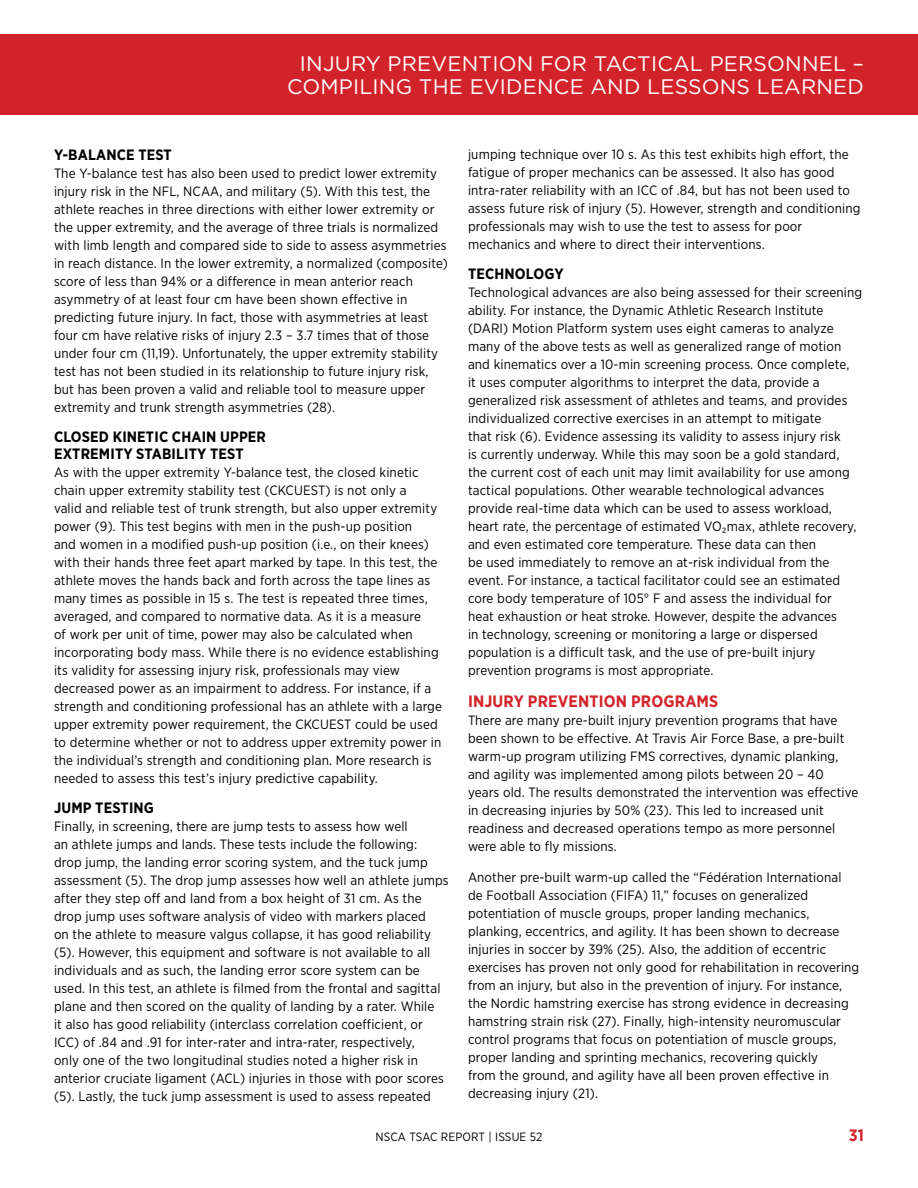
<style>
.page{position:relative;width:918px;height:1188px;background:#fff}
.page>*{position:absolute;margin:0;border:0;box-sizing:border-box;transform-origin:0 0}
.t1{font:21px/22.5px "Gotham";letter-spacing:.01em;color:#fff;text-align:right}
.t2{font:700 16.5px "Gotham Narrow";letter-spacing:.01em;color:#d2232a}
.t3{font:700 15px/16.5px "Gotham Narrow";letter-spacing:.01em;color:#000}
.t4{font:13.5px/18px "Gotham Narrow";letter-spacing:.01em;color:#000}
.t5{font:12px "Gotham Narrow";letter-spacing:.01em;color:#000}
</style>
<div class="page">
<div style="left:0;top:34px;width:918px;height:81px;background:#d2232a"></div>
<h1 class="t1" style="left:287px;top:52px;width:578px">INJURY PREVENTION FOR TACTICAL PERSONNEL –<br>COMPILING THE EVIDENCE AND LESSONS LEARNED</h1>
<p class="t3" style="left:54px;top:147px;width:119px">Y-BALANCE TEST</p>
<p class="t4" style="left:54px;top:164px;width:396px">The Y-balance test has also been used to predict lower extremity injury risk in the NFL, NCAA, and military (5). With this test, the athlete reaches in three directions with either lower extremity or the upper extremity, and the average of three trials is normalized with limb length and compared side to side to assess asymmetries in reach distance. In the lower extremity, a normalized (composite) score of less than 94% or a difference in mean anterior reach asymmetry of at least four cm have been shown effective in predicting future injury. In fact, those with asymmetries at least four cm have relative risks of injury 2.3 – 3.7 times that of those under four cm (11,19). Unfortunately, the upper extremity stability test has not been studied in its relationship to future injury risk, but has been proven a valid and reliable tool to measure upper extremity and trunk strength asymmetries (28).</p>
<p class="t3" style="left:54px;top:429px;width:214px">CLOSED KINETIC CHAIN UPPER<br>EXTREMITY STABILITY TEST</p>
<p class="t4" style="left:54px;top:463px;width:390px">As with the upper extremity Y-balance test, the closed kinetic chain upper extremity stability test (CKCUEST) is not only a<br>valid and reliable test of trunk strength, but also upper extremity power (9). This test begins with men in the push-up position<br>and women in a modified push-up position (i.e., on their knees) with their hands three feet apart marked by tape. In this test, the athlete moves the hands back and forth across the tape lines as many times as possible in 15 s. The test is repeated three times, averaged, and compared to normative data. As it is a measure<br>of work per unit of time, power may also be calculated when incorporating body mass. While there is no evidence establishing its validity for assessing injury risk, professionals may view decreased power as an impairment to address. For instance, if a strength and conditioning professional has an athlete with a large upper extremity power requirement, the CKCUEST could be used to determine whether or not to address upper extremity power in the individual’s strength and conditioning plan. More research is needed to assess this test’s injury predictive capability.</p>
<p class="t3" style="left:54px;top:799px;width:102px">JUMP TESTING</p>
<p class="t4" style="left:54px;top:817px;width:396px">Finally, in screening, there are jump tests to assess how well<br>an athlete jumps and lands. These tests include the following:<br>drop jump, the landing error scoring system, and the tuck jump assessment (5). The drop jump assesses how well an athlete jumps after they step off and land from a box height of 31 cm. As the drop jump uses software analysis of video with markers placed<br>on the athlete to measure valgus collapse, it has good reliability (5). However, this equipment and software is not available to all individuals and as such, the landing error score system can be used. In this test, an athlete is filmed from the frontal and sagittal plane and then scored on the quality of landing by a rater. While<br>it also has good reliability (interclass correlation coefficient, or ICC) of .84 and .91 for inter-rater and intra-rater, respectively,<br>only one of the two longitudinal studies noted a higher risk in anterior cruciate ligament (ACL) injuries in those with poor scores (5). Lastly, the tuck jump assessment is used to assess repeated</p>
<p class="t4" style="left:468px;top:145px;width:394px">jumping technique over 10 s. As this test exhibits high effort, the fatigue of proper mechanics can be assessed. It also has good intra-rater reliability with an ICC of .84, but has not been used to assess future risk of injury (5). However, strength and conditioning professionals may wish to use the test to assess for poor mechanics and where to direct their interventions.</p>
<p class="t3" style="left:468px;top:266px;width:97px">TECHNOLOGY</p>
<p class="t4" style="left:468px;top:283px;width:396px">Technological advances are also being assessed for their screening ability. For instance, the Dynamic Athletic Research Institute (DARI) Motion Platform system uses eight cameras to analyze many of the above tests as well as generalized range of motion and kinematics over a 10-min screening process. Once complete,<br>it uses computer algorithms to interpret the data, provide a generalized risk assessment of athletes and teams, and provides individualized corrective exercises in an attempt to mitigate<br>that risk (6). Evidence assessing its validity to assess injury risk<br>is currently underway. While this may soon be a gold standard,<br>the current cost of each unit may limit availability for use among tactical populations. Other wearable technological advances provide real-time data which can be used to assess workload, heart rate, the percentage of estimated VO₂max, athlete recovery, and even estimated core temperature. These data can then<br>be used immediately to remove an at-risk individual from the event. For instance, a tactical facilitator could see an estimated core body temperature of 105° F and assess the individual for<br>heat exhaustion or heat stroke. However, despite the advances<br>in technology, screening or monitoring a large or dispersed population is a difficult task, and the use of pre-built injury prevention programs is most appropriate.</p>
<p class="t2" style="left:468px;top:690px;width:252px">INJURY PREVENTION PROGRAMS</p>
<p class="t4" style="left:468px;top:711px;width:392px">There are many pre-built injury prevention programs that have been shown to be effective. At Travis Air Force Base, a pre-built warm-up program utilizing FMS correctives, dynamic planking, and agility was implemented among pilots between 20 – 40 years old. The results demonstrated the intervention was effective in decreasing injuries by 50% (23). This led to increased unit readiness and decreased operations tempo as more personnel were able to fly missions.</p>
<p class="t4" style="left:468px;top:868px;width:393px">Another pre-built warm-up called the “Fédération International de Football Association (FIFA) 11,” focuses on generalized potentiation of muscle groups, proper landing mechanics, planking, eccentrics, and agility. It has been shown to decrease injuries in soccer by 39% (25). Also, the addition of eccentric exercises has proven not only good for rehabilitation in recovering from an injury, but also in the prevention of injury. For instance, the Nordic hamstring exercise has strong evidence in decreasing hamstring strain risk (27). Finally, high-intensity neuromuscular control programs that focus on potentiation of muscle groups, proper landing and sprinting mechanics, recovering quickly<br>from the ground, and agility have all been proven effective in decreasing injury (21).</p>
<p class="t5" style="left:376px;top:1129px;width:168px">NSCA TSAC REPORT | ISSUE 52</p>
<p class="t2" style="left:849px;top:1124px;width:17px">31</p>
</div>
